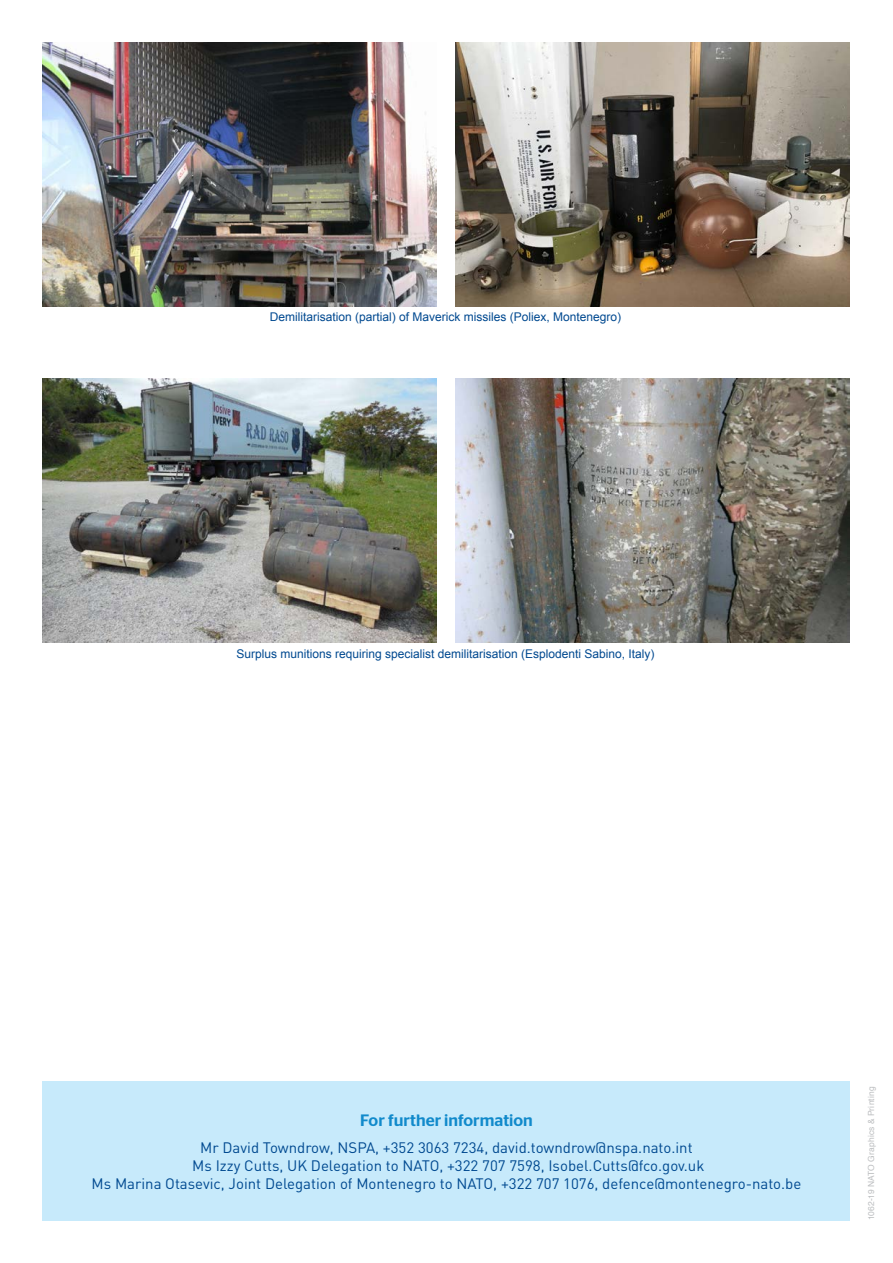
<style>
.page{position:relative;width:893px;height:1263px;background:#fff}
.page>*{position:absolute;margin:0;border:0;box-sizing:border-box;transform-origin:0 0}
.t1{font:500 16.5px "Stag Sans";color:#118acb}
.t2{font:15px/18px "DIN Pro";color:#004990;text-align:center}
.t3{font:12px "Arial";color:#004990}
.t4{font:8.4px "Helvetica";letter-spacing:.02em;color:#bcbec0}
</style>
<div class="page">
<div style="left:43px;top:1081px;width:807px;height:139px;background:#c7eafb"></div>
<img style="left:43px;top:43px;width:394px;height:264px">
<img style="left:455px;top:43px;width:394px;height:264px">
<img style="left:43px;top:379px;width:394px;height:264px">
<img style="left:455px;top:379px;width:394px;height:264px">
<p class="t3" style="left:270px;top:309px;width:353px">Demilitarisation (partial) of Maverick missiles (Poliex, Montenegro)</p>
<p class="t3" style="left:236px;top:646px;width:420px">Surplus munitions requiring specialist demilitarisation (Esplodenti Sabino, Italy)</p>
<p class="t1" style="left:360px;top:1111px;width:174px">For further information</p>
<p class="t2" style="left:92px;top:1137px;width:711px">Mr David Towndrow, NSPA, +352 3063 7234, david.towndrow@nspa.nato.int<br>Ms Izzy Cutts, UK Delegation to NATO, +322 707 7598, Isobel.Cutts@fco.gov.uk<br>Ms Marina Otasevic, Joint Delegation of Montenegro to NATO, +322 707 1076, defence@montenegro-nato.be</p>
<p class="t4" style="left:865px;top:1220px;width:136px;rotate:-90deg">1062-19 NATO Graphics &amp; Printing</p>
</div>
